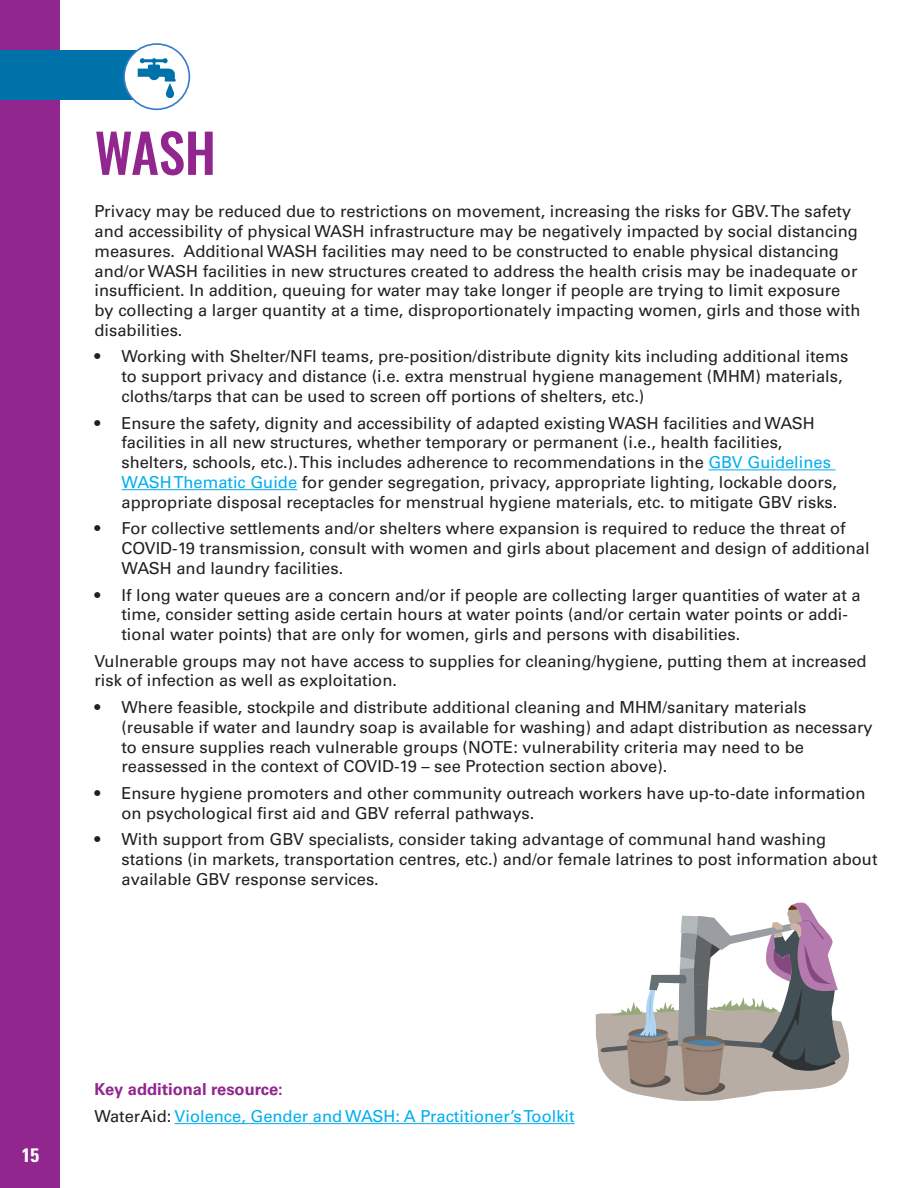
<style>
.page{position:relative;width:918px;height:1188px;background:#fff}
.page>*{position:absolute;margin:0;border:0;box-sizing:border-box;transform-origin:0 0}
.t1{font:500 53.4px "Oswald";color:#91268f}
.t2{font:700 condensed 19.5px "Univers LT Std";color:#fff}
.t3{font:16.5px/19.8px "Univers LT Std";color:#231f20}
.t4{font:16.5px/26.5px "Univers LT Std";color:#00aeef}
.s1{color:#00aeef}
.s2{font-weight:700;color:#91268f}
.s3{color:#231f20}
</style>
<div class="page">
<div style="left:0;top:0;width:60px;height:1188px;background:#91268f"></div>
<hr style="left:708px;top:469px;width:128px;height:1px;background:#00aeef">
<hr style="left:122px;top:489px;width:175px;height:1px;background:#00aeef">
<hr style="left:174px;top:1123px;width:401px;height:1px;background:#00aeef">
<div style="left:0;top:50px;width:163px;height:50px;background:#0072aa"></div>
<div style="left:124px;top:44px;width:65px;height:65px;background:#fff;border-radius:50%"></div>
<div style="left:123px;top:43px;width:67px;height:67px;border:2px solid #397cc9;border-radius:50%"></div>
<svg style="left:138px;top:58px;width:38px;height:41px"></svg>
<svg style="left:596px;top:902px;width:253px;height:199px"></svg>
<h1 class="t1" style="left:94px;top:116px;width:123px">WASH</h1>
<p class="t3" style="left:94px;top:201px;width:768px">Privacy may be reduced due to restrictions on movement, increasing the risks for GBV. The safety and accessibility of physical WASH infrastructure may be negatively impacted by social distancing measures. Additional WASH facilities may need to be constructed to enable physical distancing and/or WASH facilities in new structures created to address the health crisis may be inadequate or insufficient. In addition, queuing for water may take longer if people are trying to limit exposure by collecting a larger quantity at a time, disproportionately impacting women, girls and those with disabilities.</p>
<p class="t3" style="left:121px;top:347px;width:729px;text-indent:-27px">• Working with Shelter/NFI teams, pre-position/distribute dignity kits including additional items to support privacy and distance (i.e. extra menstrual hygiene management (MHM) materials, cloths/tarps that can be used to screen off portions of shelters, etc.)</p>
<p class="t3" style="left:121px;top:413px;width:717px;text-indent:-27px">• Ensure the safety, dignity and accessibility of adapted existing WASH facilities and WASH facilities in all new structures, whether temporary or permanent (i.e., health facilities, shelters, schools, etc.). This includes adherence to recommendations in the <span class="s1">GBV Guidelines WASH Thematic Guide</span> for gender segregation, privacy, appropriate lighting, lockable doors, appropriate disposal receptacles for menstrual hygiene materials, etc. to mitigate GBV risks.</p>
<p class="t3" style="left:121px;top:519px;width:750px;text-indent:-27px">• For collective settlements and/or shelters where expansion is required to reduce the threat of<br>COVID-19 transmission, consult with women and girls about placement and design of additional<br>WASH and laundry facilities.</p>
<p class="t3" style="left:121px;top:585px;width:741px;text-indent:-27px">• If long water queues are a concern and/or if people are collecting larger quantities of water at a time, consider setting aside certain hours at water points (and/or certain water points or addi&shy;tional water points) that are only for women, girls and persons with disabilities.</p>
<p class="t3" style="left:94px;top:651px;width:774px">Vulnerable groups may not have access to supplies for cleaning/hygiene, putting them at increased risk of infection as well as exploitation.</p>
<p class="t3" style="left:121px;top:697px;width:753px;text-indent:-27px">• Where feasible, stockpile and distribute additional cleaning and MHM/sanitary materials (reusable if water and laundry soap is available for washing) and adapt distribution as necessary to ensure supplies reach vulnerable groups (NOTE: vulnerability criteria may need to be reassessed in the context of COVID-19 – see Protection section above).</p>
<p class="t3" style="left:121px;top:783px;width:746px;text-indent:-27px">• Ensure hygiene promoters and other community outreach workers have up-to-date information on psychological first aid and GBV referral pathways.</p>
<p class="t3" style="left:121px;top:830px;width:758px;text-indent:-27px">• With support from GBV specialists, consider taking advantage of communal hand washing stations (in markets, transportation centres, etc.) and/or female latrines to post information about available GBV response services.</p>
<p class="t2" style="left:22px;top:1143px;width:19px">15</p>
<p class="t4" style="left:94px;top:1076px;width:482px"><span class="s2">Key additional resource:<br></span><span class="s3">WaterAid:</span> Violence, Gender and WASH: A Practitioner’s Toolkit</p>
</div>
